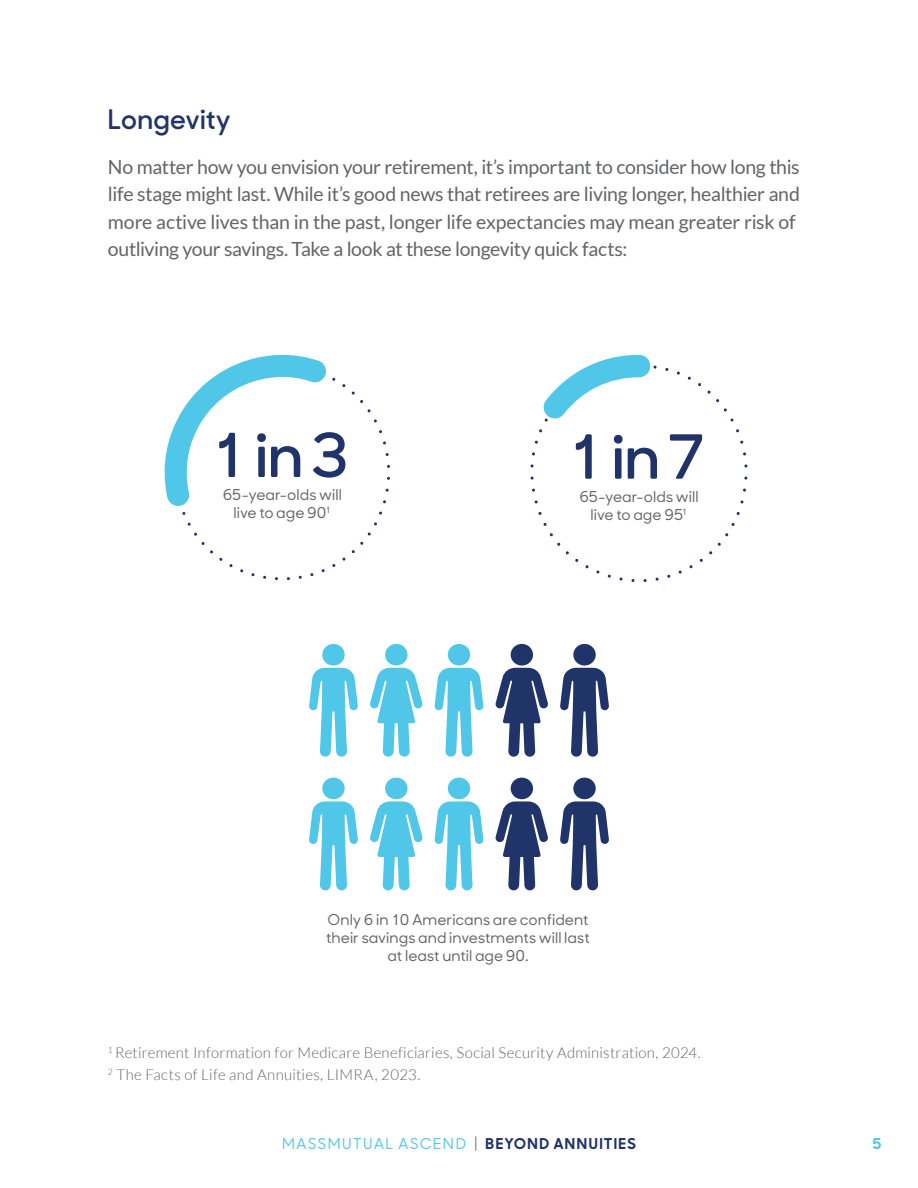
<style>
.page{position:relative;width:918px;height:1188px;background:#fff}
.page>*{position:absolute;margin:0;border:0;box-sizing:border-box;transform-origin:0 0}
.t1{font:600 27px "MM Sharp Sans";letter-spacing:.005em;color:#21346a}
.t2{font:19.5px/27px "Lato";letter-spacing:-.015em;color:#636466}
.t3{font:500 15px/18px "MM Sharp Sans";letter-spacing:.005em;color:#636466;text-align:center}
.t4{font:300 15px/21.8px "Lato";letter-spacing:.015em;color:#636466}
.t5{font:500 15px "MM Sharp Sans";letter-spacing:.09em;color:#50c7e8}
.t6{font:700 15px "MM Sharp Sans";color:#50c7e8}
.s1{font-weight:400;color:#636466}
.s2{font-weight:700;color:#21346a}
</style>
<div class="page">
<svg style="left:182px;top:384px;width:208px;height:196px"></svg>
<svg style="left:164px;top:354px;width:181px;height:152px"></svg>
<svg style="left:530px;top:365px;width:217px;height:217px"></svg>
<svg style="left:542px;top:355px;width:108px;height:63px"></svg>
<svg style="left:576px;top:434px;width:16px;height:45px"></svg>
<svg style="left:614px;top:435px;width:43px;height:44px"></svg>
<svg style="left:670px;top:434px;width:32px;height:45px"></svg>
<div style="left:322px;top:644px;width:23px;height:22px;background:#50c7e8;border-radius:50%"></div>
<svg style="left:309px;top:668px;width:49px;height:89px"></svg>
<div style="left:448px;top:644px;width:22px;height:22px;background:#50c7e8;border-radius:50%"></div>
<svg style="left:434px;top:668px;width:50px;height:89px"></svg>
<div style="left:573px;top:644px;width:23px;height:22px;background:#21346a;border-radius:50%"></div>
<svg style="left:560px;top:668px;width:49px;height:89px"></svg>
<div style="left:385px;top:644px;width:23px;height:22px;background:#50c7e8;border-radius:50%"></div>
<svg style="left:370px;top:668px;width:53px;height:89px"></svg>
<div style="left:511px;top:644px;width:22px;height:22px;background:#21346a;border-radius:50%"></div>
<svg style="left:495px;top:668px;width:53px;height:89px"></svg>
<div style="left:322px;top:778px;width:23px;height:21px;background:#50c7e8;border-radius:50%"></div>
<svg style="left:309px;top:801px;width:49px;height:90px"></svg>
<div style="left:448px;top:778px;width:22px;height:21px;background:#50c7e8;border-radius:50%"></div>
<svg style="left:434px;top:801px;width:50px;height:90px"></svg>
<div style="left:573px;top:778px;width:23px;height:21px;background:#21346a;border-radius:50%"></div>
<svg style="left:560px;top:801px;width:49px;height:90px"></svg>
<div style="left:385px;top:778px;width:23px;height:21px;background:#50c7e8;border-radius:50%"></div>
<svg style="left:370px;top:801px;width:53px;height:90px"></svg>
<div style="left:511px;top:778px;width:22px;height:21px;background:#21346a;border-radius:50%"></div>
<svg style="left:495px;top:801px;width:53px;height:90px"></svg>
<h1 class="t1" style="left:108px;top:98px;width:124px">Longevity</h1>
<p class="t2" style="left:108px;top:154px;width:693px">No matter how you envision your retirement, it’s important to consider how long this life stage might last. While it’s good news that retirees are living longer, healthier and more active lives than in the past, longer life expectancies may mean greater risk of outliving your savings. Take a look at these longevity quick facts:</p>
<p class="t3" style="left:223px;top:485px;width:121px">65-year-olds will live to age 90<sup>1</sup></p>
<p class="t3" style="left:579px;top:487px;width:121px">65-year-olds will live to age 95<sup>1</sup></p>
<p class="t3" style="left:326px;top:910px;width:265px">Only 6 in 10 Americans are confident their savings and investments will last at least until age 90.</p>
<p class="t4" style="left:108px;top:1042px;width:594px"><sup>1</sup> Retirement Information for Medicare Beneficiaries, Social Security Administration, 2024.<br><sup>2</sup> The Facts of Life and Annuities, LIMRA, 2023.</p>
<p class="t5" style="left:282px;top:1133px;width:355px">MASSMUTUAL ASCEND <span class="s1">|</span> <span class="s2">BEYOND ANNUITIES</span></p>
<p class="t6" style="left:872px;top:1131px;width:11px">5</p>
</div>
